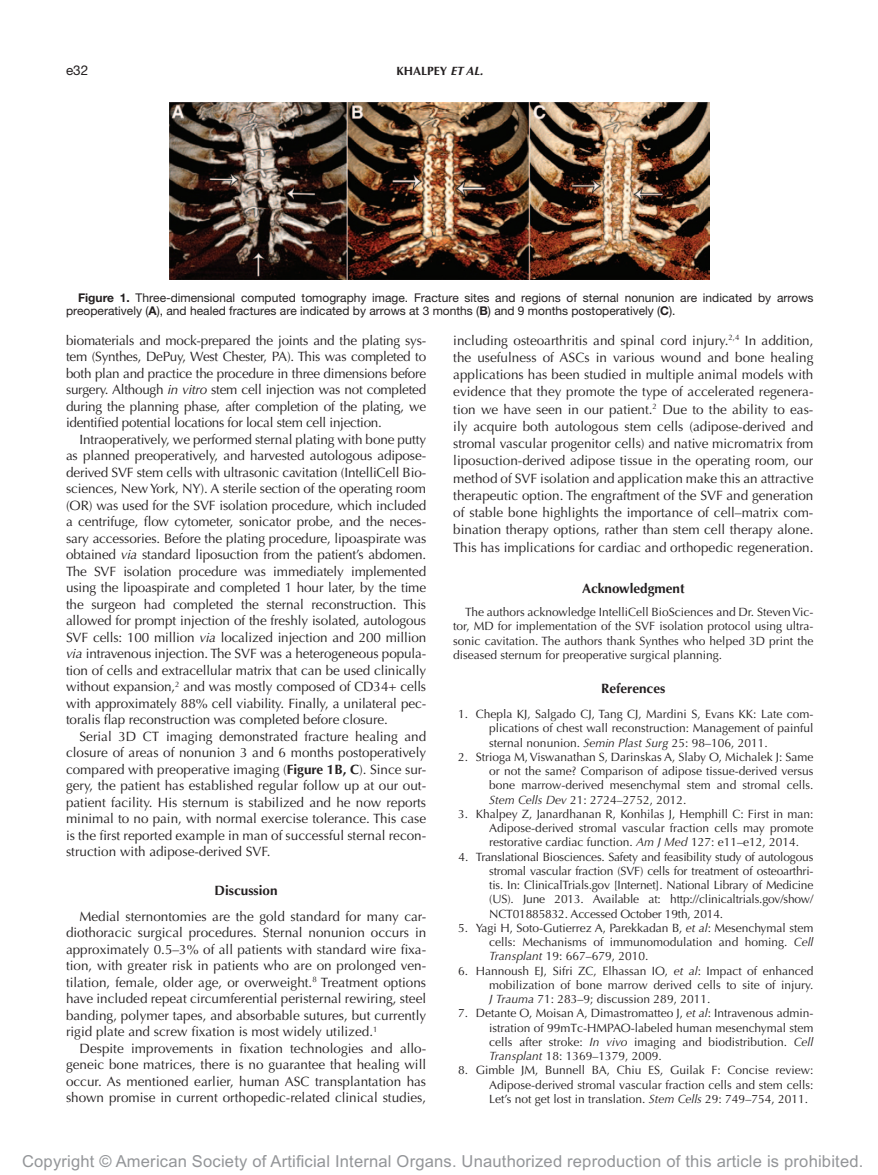
<style>
.page{position:relative;width:878px;height:1175px;background:#fff}
.page>*{position:absolute;margin:0;border:0;box-sizing:border-box;transform-origin:0 0}
.t1{font:16.5px "Arial MT Std";letter-spacing:.015em;color:#939598}
.t2{font:13.5px/16.5px "Optima";color:#231f20;text-align:justify}
.t3{font:700 13.5px "Optima";color:#231f20}
.t4{font:13.5px "Helvetica Neue";color:#231f20}
.t5{font:12px/14.2px "Optima";color:#231f20;text-align:justify}
.t6{font:12px/13.5px "Helvetica Neue";color:#231f20}
.t7{font:700 12px "Optima";color:#231f20}
.s1{font-style:italic}
.s2{font-weight:700}
</style>
<div class="page">
<img style="left:170px;top:102px;width:539px;height:177px">
<p class="t4" style="left:66px;top:62px;width:24px">e32</p>
<p class="t7" style="left:396px;top:64px;width:88px">KHALPEY <span class="s1">et al.</span></p>
<p class="t6" style="left:66px;top:290px;width:749px;text-indent:12px"><span class="s2">Figure 1.</span> Three-dimensional computed tomography image. Fracture sites and regions of sternal nonunion are indicated by arrows preoperatively (<span class="s2">A</span>), and healed fractures are indicated by arrows at 3 months (<span class="s2">B</span>) and 9 months postoperatively (<span class="s2">C</span>).</p>
<p class="t2" style="left:66px;top:332px;width:362px">biomaterials and mock-prepared the joints and the plating sys&shy;tem (Synthes, DePuy, West Chester, PA). This was completed to both plan and practice the procedure in three dimensions before surgery. Although <span class="s1">in vitro</span> stem cell injection was not completed during the planning phase, after completion of the plating, we identified potential locations for local stem cell injection.</p>
<p class="t2" style="left:66px;top:431px;width:362px;text-indent:14px">I ntraoperatively, we performed sternal plating with bone putty as planned preoperatively, and harvested autologous adipose&shy;derived SVF stem cells with ultrasonic cavitation (I ntelliCell Bio&shy;sciences, New York, NY). A sterile section of the operating room (OR) was used for the SVF isolation procedure, which included a centrifuge, flow cytometer, sonicator probe, and the neces&shy;sary accessories. Before the plating procedure, lipoaspirate was obtained <span class="s1">via</span> standard liposuction from the patient’s abdomen.<br>The SVF isolation procedure was immediately implemented using the lipoaspirate and completed 1 hour later, by the time the surgeon had completed the sternal reconstruction. This allowed for prompt injection of the freshly isolated, autologous SVF cells: 100 million <span class="s1">via</span> localized injection and 200 million <span class="s1">via</span> intravenous injection. The SVF was a heterogeneous popula&shy;tion of cells and extracellular matrix that can be used clinically without expansion,<sup>2</sup> and was mostly composed of CD34+ cells with approximately 88% cell viability. Finally, a unilateral pec&shy;toralis flap reconstruction was completed before closure.</p>
<p class="t2" style="left:66px;top:728px;width:362px;text-indent:14px">Serial 3D CT imaging demonstrated fracture healing and closure of areas of nonunion 3 and 6 months postoperatively compared with preoperative imaging (<span class="s2">Figure 1B, C</span>). Since sur&shy;gery, the patient has established regular follow up at our out&shy;patient facility. His sternum is stabilized and he now reports minimal to no pain, with normal exercise tolerance. This case is the first reported example in man of successful sternal recon&shy;struction with adipose-derived SVF.</p>
<p class="t3" style="left:214px;top:882px;width:65px">Discussion</p>
<p class="t2" style="left:66px;top:908px;width:362px;text-indent:14px">Medial sternontomies are the gold standard for many car&shy;diothoracic surgical procedures. Sternal nonunion occurs in approximately 0.5–3% of all patients with standard wire fixa&shy;tion, with greater risk in patients who are on prolonged ven&shy;tilation, female, older age, or overweight.<sup>8</sup> Treatment options have included repeat circumferential peristernal rewiring, steel banding, polymer tapes, and absorbable sutures, but currently rigid plate and screw fixation is most widely utilized.<sup>1</sup></p>
<p class="t2" style="left:66px;top:1040px;width:362px;text-indent:14px">Despite improvements in fixation technologies and allo&shy;geneic bone matrices, there is no guarantee that healing will occur. As mentioned earlier, human ASC transplantation has shown promise in current orthopedic-related clinical studies,</p>
<p class="t2" style="left:453px;top:331px;width:362px;line-height:17.2px">including osteoarthritis and spinal cord injury.<sup>2,4</sup> I n addition, the usefulness of ASCs in various wound and bone healing applications has been studied in multiple animal models with evidence that they promote the type of accelerated regenera&shy;tion we have seen in our patient.<sup>2</sup> Due to the ability to eas&shy;ily acquire both autologous stem cells (adipose-derived and stromal vascular progenitor cells) and native micromatrix from liposuction-derived adipose tissue in the operating room, our method of SVF isolation and application make this an attractive therapeutic option. The engraftment of the SVF and generation of stable bone highlights the importance of cell–matrix com&shy;bination therapy options, rather than stem cell therapy alone.<br>This has implications for cardiac and orthopedic regeneration.</p>
<p class="t3" style="left:582px;top:580px;width:104px">Acknowledgment</p>
<p class="t5" style="left:453px;top:605px;width:361px;text-indent:12px">The authors acknowledge I ntelliCell BioSciences and Dr. Steven Vic&shy;tor, MD for implementation of the SVF isolation protocol using ultra&shy;sonic cavitation. The authors thank Synthes who helped 3D print the diseased sternum for preoperative surgical planning.</p>
<p class="t3" style="left:601px;top:680px;width:66px">References</p>
<p class="t5" style="left:489px;top:707px;width:325px;text-indent:-31px">1. Chepla KJ, Salgado CJ, Tang CJ, Mardini S, Evans KK: Late com&shy;plications of chest wall reconstruction: Management of painful sternal nonunion. <span class="s1">Semin Plast Surg</span> 25: 98–106, 2011.</p>
<p class="t5" style="left:489px;top:750px;width:325px;text-indent:-31px">2. Strioga M, Viswanathan S, Darinskas A, Slaby O, Michalek J: Same or not the same? Comparison of adipose tissue-derived versus bone marrow-derived mesenchymal stem and stromal cells.<br><span class="s1">Stem Cells Dev</span> 21: 2724–2752, 2012.</p>
<p class="t5" style="left:489px;top:807px;width:325px;text-indent:-31px">3. Khalpey Z, Janardhanan R, Konhilas J, Hemphill C: First in man:<br>Adipose-derived stromal vascular fraction cells may promote restorative cardiac function. <span class="s1">Am J Med</span> 127: e11–e12, 2014.</p>
<p class="t5" style="left:489px;top:849px;width:326px;text-indent:-31px">4. Translational Biosciences. Safety and feasibility study of autologous stromal vascular fraction (SVF) cells for treatment of osteoarthri&shy;tis. I n: ClinicalTrials.gov [I nternet]. National Library of Medicine (US). June 2013. Available at: http://clinicaltrials.gov/show/ NCT01885832. Accessed October 19th, 2014.</p>
<p class="t5" style="left:489px;top:920px;width:326px;text-indent:-31px">5. Yagi H, Soto-Gutierrez A, Parekkadan B, <span class="s1">et al</span>: Mesenchymal stem cells: Mechanisms of immunomodulation and homing. <span class="s1">Cell Transplant</span> 19: 667–679, 2010.</p>
<p class="t5" style="left:489px;top:963px;width:326px;text-indent:-31px">6. Hannoush EJ, Sifri ZC, Elhassan IO, <span class="s1">et al</span>: I mpact of enhanced mobilization of bone marrow derived cells to site of injury.<br><span class="s1">J Trauma</span> 71: 283–9; discussion 289, 2011.</p>
<p class="t5" style="left:489px;top:1006px;width:326px;text-indent:-31px">7. Detante O, Moisan A, Dimastromatteo J, <span class="s1">et al</span>: I ntravenous admin&shy;istration of 99mTc-HMPAO-labeled human mesenchymal stem cells after stroke: <span class="s1">In vivo</span> imaging and biodistribution. <span class="s1">Cell Transplant</span> 18: 1369–1379, 2009.</p>
<p class="t5" style="left:489px;top:1063px;width:325px;text-indent:-31px">8. Gimble JM, Bunnell BA, Chiu ES, Guilak F: Concise review:<br>Adipose-derived stromal vascular fraction cells and stem cells:<br>Let’s not get lost in translation. <span class="s1">Stem Cells</span> 29: 749–754, 2011.</p>
<p class="t1" style="left:22px;top:1152px;width:842px">Copyright © American Society of Artificial Internal Organs. Unauthorized reproduction of this article is prohibited.</p>
</div>
